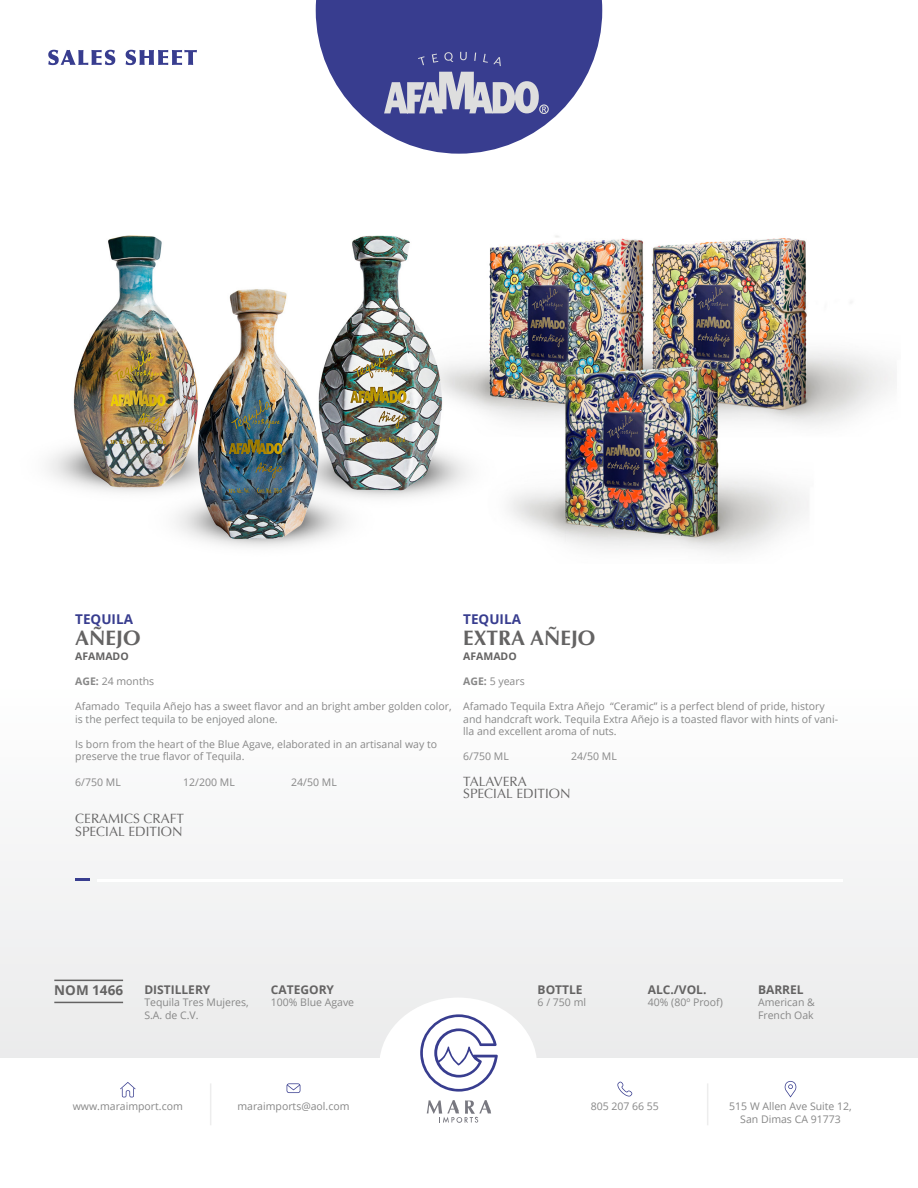
<style>
.page{position:relative;width:918px;height:1188px;background:#fff}
.page>*{position:absolute;margin:0;border:0;box-sizing:border-box;transform-origin:0 0}
.t1{font:700 21px "Optima";color:#646363}
.t2{font:13.5px/12.6px "Optima";color:#646363}
.t3{font:700 13.5px "Open Sans";color:#383d8f}
.t4{font:700 13.5px "Open Sans";color:#646363}
.t5{font:700 12px "Open Sans";color:#646363}
.t6{font:10.5px/12.6px "Open Sans";color:#878787}
.t7{font:700 10.5px "Open Sans";color:#646363}
.s1{font-weight:700}
</style>
<div class="page">
<div style="left:0;top:564px;width:918px;height:493px;background:#f7f8f8"></div>
<div style="left:379px;top:998px;width:158px;height:136px;background:#fff;border-radius:50%"></div>
<svg style="left:48px;top:50px;width:67px;height:15px"></svg>
<svg style="left:126px;top:50px;width:71px;height:15px"></svg>
<svg style="left:316px;top:0;width:286px;height:154px;fill:#383d8f"></svg>
<svg style="left:617px;top:1082px;width:15px;height:15px"></svg>
<svg style="left:785px;top:1081px;width:11px;height:17px"></svg>
<svg style="left:287px;top:1083px;width:13px;height:10px"></svg>
<svg style="left:120px;top:1082px;width:16px;height:15px"></svg>
<svg style="left:427px;top:1100px;width:64px;height:23px"></svg>
<svg style="left:420px;top:1014px;width:78px;height:78px"></svg>
<hr style="left:210px;top:1083px;width:1px;height:42px;background:#ededed">
<hr style="left:707px;top:1083px;width:1px;height:42px;background:#ededed">
<hr style="left:98px;top:879px;width:745px;height:3px;background:#fff">
<hr style="left:75px;top:878px;width:15px;height:3px;background:#383d8f">
<img style="left:48px;top:235px;width:848px;height:318px">
<hr style="left:54px;top:1002px;width:69px;height:1px;background:#646363">
<hr style="left:54px;top:980px;width:69px;height:1px;background:#646363">
<svg style="left:384px;top:72px;width:165px;height:42px;background:#9093b9"></svg>
<svg style="left:418px;top:56px;width:7px;height:9px"></svg>
<svg style="left:432px;top:54px;width:6px;height:9px"></svg>
<svg style="left:444px;top:52px;width:9px;height:10px"></svg>
<svg style="left:460px;top:52px;width:7px;height:8px"></svg>
<svg style="left:474px;top:53px;width:2px;height:8px"></svg>
<svg style="left:483px;top:54px;width:18px;height:12px"></svg>
<p class="t3" style="left:75px;top:609px;width:59px">TEQUILA</p>
<h1 class="t1" style="left:75px;top:625px;width:67px">AÑEJO</h1>
<p class="t7" style="left:75px;top:648px;width:55px">AFAMADO</p>
<p class="t6" style="left:75px;top:674px;width:80px"><span class="s1">AGE:</span> 24 months</p>
<p class="t6" style="left:75px;top:700px;width:378px">Afamado Tequila Añejo has a sweet flavor and an bright amber golden color, is the perfect tequila to be enjoyed alone.</p>
<p class="t6" style="left:75px;top:737px;width:363px">Is born from the heart of the Blue Agave, elaborated in an artisanal way to preserve the true flavor of Tequila.</p>
<p class="t6" style="left:75px;top:775px;width:47px">6/750 ML</p>
<p class="t6" style="left:183px;top:775px;width:53px">12/200 ML</p>
<p class="t6" style="left:291px;top:775px;width:47px">24/50 ML</p>
<p class="t2" style="left:75px;top:813px;width:110px">CERAMICS CRAFT<br>SPECIAL EDITION</p>
<p class="t3" style="left:463px;top:609px;width:59px">TEQUILA</p>
<h1 class="t1" style="left:463px;top:625px;width:134px">EXTRA AÑEJO</h1>
<p class="t7" style="left:463px;top:648px;width:55px">AFAMADO</p>
<p class="t6" style="left:463px;top:674px;width:63px"><span class="s1">AGE:</span> 5 years</p>
<p class="t6" style="left:463px;top:700px;width:376px">Afamado Tequila Extra Añejo “Ceramic” is a perfect blend of pride, history and handcraft work. Tequila Extra Añejo is a toasted flavor with hints of vani&shy;lla and excellent aroma of nuts.</p>
<p class="t6" style="left:463px;top:750px;width:47px">6/750 ML</p>
<p class="t6" style="left:571px;top:750px;width:47px">24/50 ML</p>
<p class="t2" style="left:463px;top:775px;width:109px">TALAVERA<br>SPECIAL EDITION</p>
<p class="t4" style="left:54px;top:981px;width:70px">NOM 1466</p>
<p class="t5" style="left:144px;top:981px;width:68px">DISTILLERY</p>
<p class="t6" style="left:144px;top:996px;width:106px">Tequila Tres Mujeres,<br>S.A. de C.V.</p>
<p class="t5" style="left:271px;top:981px;width:65px">CATEGORY</p>
<p class="t6" style="left:271px;top:996px;width:85px">100% Blue Agave</p>
<p class="t5" style="left:538px;top:981px;width:47px">BOTTLE</p>
<p class="t6" style="left:538px;top:996px;width:50px">6 / 750 ml</p>
<p class="t5" style="left:648px;top:981px;width:60px">ALC./VOL.</p>
<p class="t6" style="left:648px;top:996px;width:77px">40% (80º Proof)</p>
<p class="t5" style="left:758px;top:981px;width:47px">BARREL</p>
<p class="t6" style="left:758px;top:996px;width:58px">American &amp;<br>French Oak</p>
<p class="t6" style="left:73px;top:1100px;width:112px">www.maraimport.com</p>
<p class="t6" style="left:237px;top:1100px;width:114px">maraimports@aol.com</p>
<p class="t6" style="left:591px;top:1100px;width:70px">805 207 66 55</p>
<p class="t6" style="left:729px;top:1100px;width:124px;text-align:center">515 W Allen Ave Suite 12,<br>San Dimas CA 91773</p>
</div>
